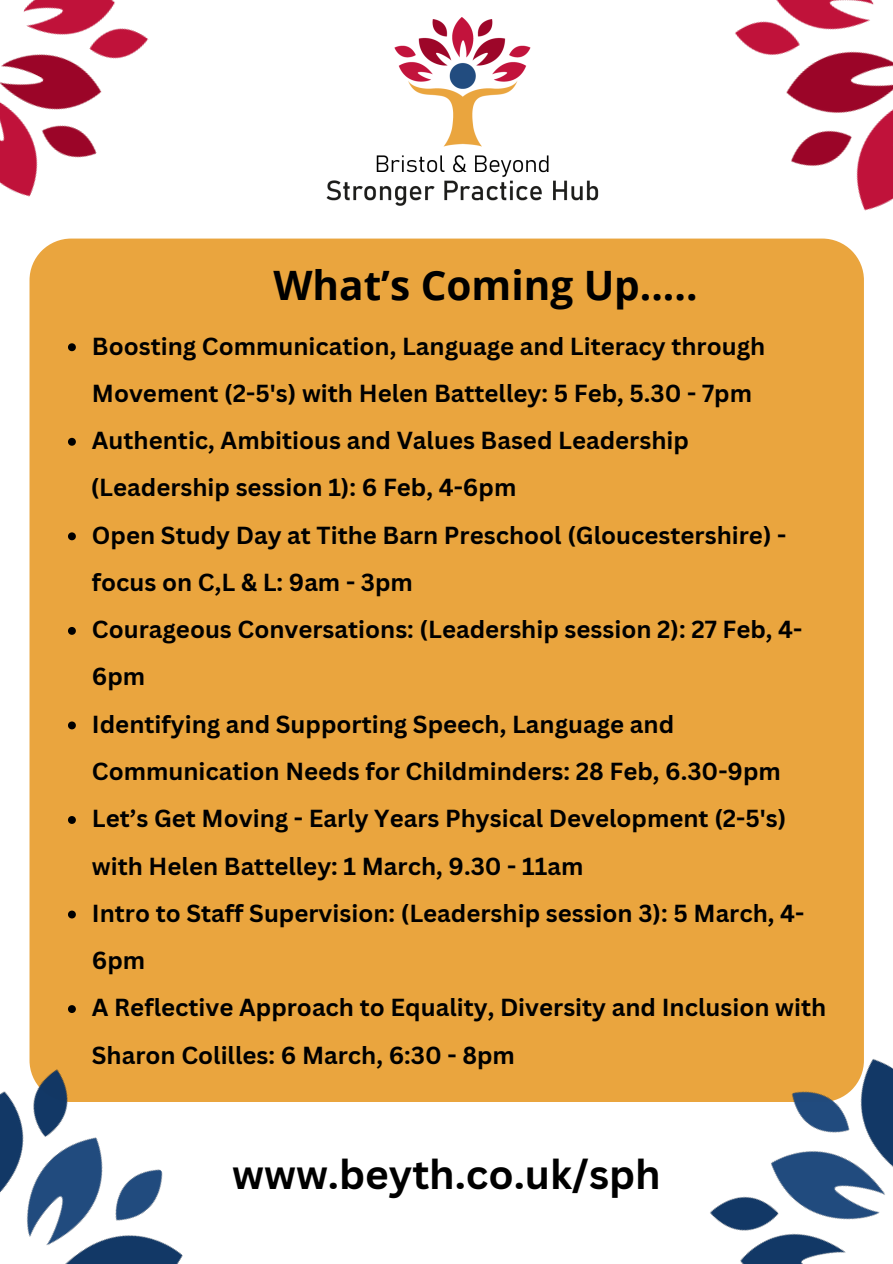
<style>
.page{position:relative;width:893px;height:1264px;background:#fff}
.page>*{position:absolute;margin:0;border:0;box-sizing:border-box;transform-origin:0 0}
.t1{font:700 40.5px "Open Sans";color:#000}
.t2{font:700 40.5px "Canva Sans";color:#000}
.t3{font:700 24px/47.2px "Canva Sans";color:#000}
</style>
<div class="page">
<img style="left:326px;top:18px;width:273px;height:188px">
<img style="left:0;top:0;width:149px;height:197px">
<img style="left:735px;top:0;width:157px;height:211px">
<div style="left:29px;top:238px;width:834px;height:863px;background:#eaa53e"></div>
<img style="left:0;top:1046px;width:215px;height:217px">
<img style="left:688px;top:1029px;width:204px;height:234px">
<svg style="left:68px;top:343px;width:8px;height:8px"></svg>
<svg style="left:68px;top:438px;width:8px;height:8px"></svg>
<svg style="left:68px;top:532px;width:8px;height:8px"></svg>
<svg style="left:68px;top:627px;width:8px;height:8px"></svg>
<svg style="left:68px;top:721px;width:8px;height:8px"></svg>
<svg style="left:68px;top:816px;width:8px;height:8px"></svg>
<svg style="left:68px;top:910px;width:8px;height:8px"></svg>
<svg style="left:68px;top:1005px;width:8px;height:8px"></svg>
<h1 class="t1" style="left:273px;top:257px;width:425px">What’s Coming Up.....</h1>
<p class="t3" style="left:92px;top:321px;width:675px">Boosting Communication, Language and Literacy through<br>Movement (2-5's) with Helen Battelley: 5 Feb, 5.30 - 7pm</p>
<h3 class="t3" style="left:92px;top:416px;width:598px">Authentic, Ambitious and Values Based Leadership</h3>
<p class="t3" style="left:91px;top:463px;width:427px">(Leadership session 1): 6 Feb, 4-6pm</p>
<p class="t3" style="left:92px;top:510px;width:696px">Open Study Day at Tithe Barn Preschool (Gloucestershire) - focus on C,L &amp; L: 9am - 3pm</p>
<p class="t3" style="left:92px;top:605px;width:712px">Courageous Conversations: (Leadership session 2): 27 Feb, 4-<br>6pm</p>
<p class="t3" style="left:92px;top:699px;width:690px">Identifying and Supporting Speech, Language and<br>Communication Needs for Childminders: 28 Feb, 6.30-9pm</p>
<p class="t3" style="left:92px;top:794px;width:696px">Let’s Get Moving - Early Years Physical Development (2-5's) with Helen Battelley: 1 March, 9.30 - 11am</p>
<p class="t3" style="left:92px;top:888px;width:714px">Intro to Staff Supervision: (Leadership session 3): 5 March, 4-<br>6pm</p>
<p class="t3" style="left:92px;top:983px;width:735px">A Reflective Approach to Equality, Diversity and Inclusion with<br>Sharon Colilles: 6 March, 6:30 - 8pm</p>
<p class="t2" style="left:232px;top:1145px;width:430px">www.beyth.co.uk/sph</p>
</div>
